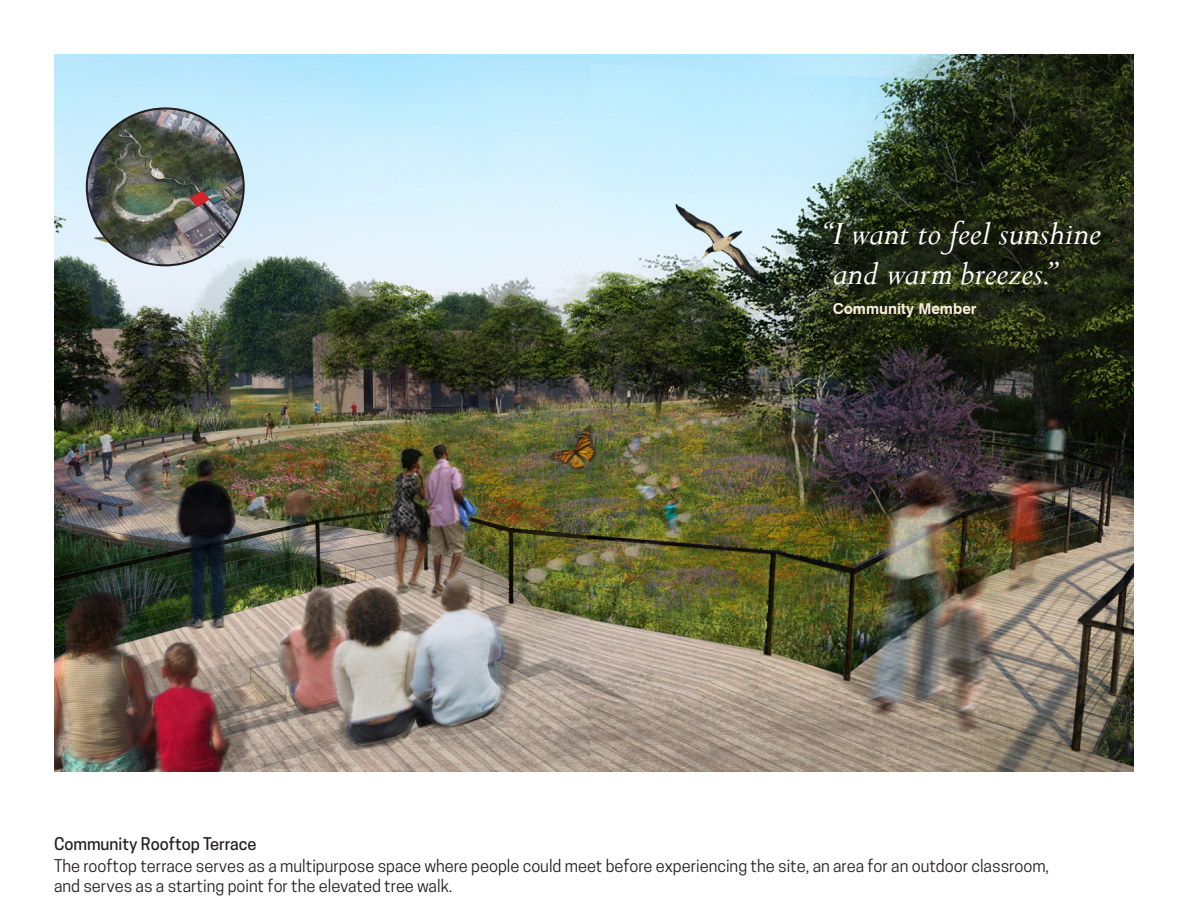
<style>
.page{position:relative;width:1188px;height:918px;background:#fff}
.page>*{position:absolute;margin:0;border:0;box-sizing:border-box;transform-origin:0 0}
.t1{font:italic 37.5px/40px "Perpetua";color:#fff}
.t2{font:16.5px/19.8px "Cooper Hewitt";color:#231f20}
.t3{font:500 16.5px "Cooper Hewitt";color:#231f20}
.t4{font:700 15px "Swiss 721 BT";color:#f9eeda}
</style>
<div class="page">
<img style="left:54px;top:54px;width:1080px;height:717px">
<img style="left:87px;top:108px;width:157px;height:157px;border-radius:78px">
<svg style="left:189px;top:191px;width:21px;height:16px"></svg>
<p class="t3" style="left:54px;top:834px;width:204px">Community Rooftop Terrace</p>
<p class="t1" style="left:823px;top:212px;width:280px">“I want to feel sunshine and warm breezes.”</p>
<p class="t4" style="left:833px;top:300px;width:145px">Community Member</p>
<p class="t2" style="left:54px;top:856px;width:997px">The rooftop terrace serves as a multipurpose space where people could meet before experiencing the site, an area for an outdoor classroom, and serves as a starting point for the elevated tree walk.</p>
</div>
